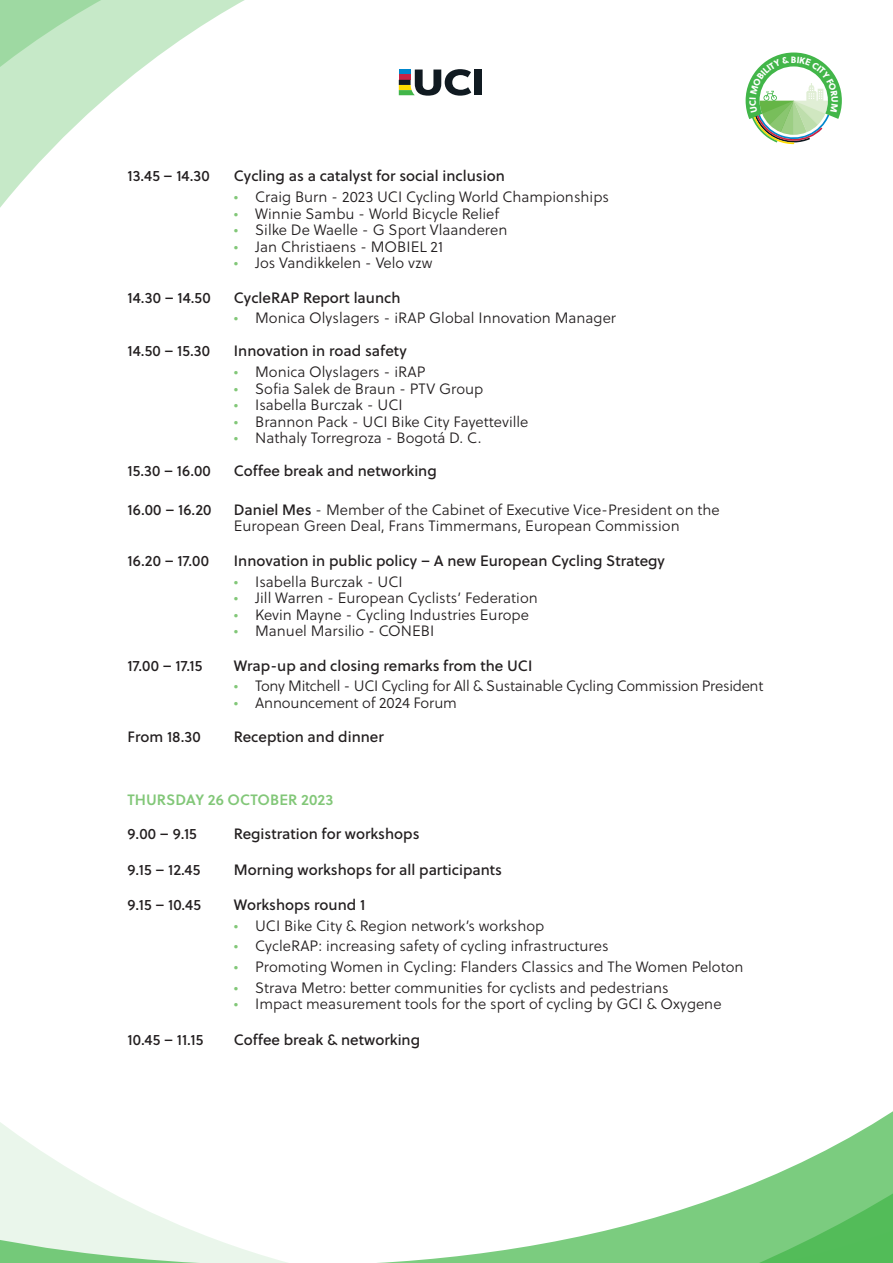
<style>
.page{position:relative;width:893px;height:1263px;background:#fff}
.page>*{position:absolute;margin:0;border:0;box-sizing:border-box;transform-origin:0 0}
.t1{font:300 15px/16.5px "Soleil";color:#231f20}
.t2{font:15px "Soleil Bk";color:#231f20}
.t3{font:300 15px "Soleil";letter-spacing:-.02em;color:#231f20}
.t4{font:15px "Soleil Sb";color:#82c778}
.t5{font:9.15px "Soleil Xb";color:#fff}
.s1{color:#82c778}
.s2{font-family:"Soleil Bk";font-weight:400}
</style>
<div class="page">
<svg style="left:168px;top:0;width:77px;height:49px"></svg>
<svg style="left:0;top:0;width:168px;height:208px;fill:#c6e9c8"></svg>
<svg style="left:0;top:1111px;width:893px;height:152px"></svg>
<svg style="left:399px;top:69px;width:72px;height:27px"></svg>
<div style="left:474px;top:70px;width:8px;height:25px;background:#101a21"></div>
<svg style="left:745px;top:53px;width:97px;height:92px"></svg>
<p class="t5" style="left:791px;top:53px;width:7px">B</p>
<p class="t2" style="left:128px;top:165px;width:84px">13.45 – 14.30</p>
<p class="t2" style="left:234px;top:165px;width:272px">Cycling as a catalyst for social inclusion</p>
<p class="t1" style="left:234px;top:188px;width:377px"><span class="s1">•</span> Craig Burn - 2023 UCI Cycling World Championships</p>
<p class="t1" style="left:234px;top:205px;width:267px"><span class="s1">•</span> Winnie Sambu - World Bicycle Relief</p>
<p class="t1" style="left:234px;top:221px;width:275px"><span class="s1">•</span> Silke De Waelle - G Sport Vlaanderen</p>
<p class="t1" style="left:234px;top:238px;width:211px"><span class="s1">•</span> Jan Christiaens - MOBIEL 21</p>
<p class="t1" style="left:234px;top:254px;width:200px"><span class="s1">•</span> Jos Vandikkelen - Velo vzw</p>
<p class="t2" style="left:128px;top:286px;width:85px">14.30 – 14.50</p>
<p class="t2" style="left:234px;top:286px;width:168px">CycleRAP Report launch</p>
<p class="t1" style="left:234px;top:310px;width:384px"><span class="s1">•</span> Monica Olyslagers - iRAP Global Innovation Manager</p>
<p class="t2" style="left:128px;top:340px;width:84px">14.50 – 15.30</p>
<p class="t2" style="left:234px;top:340px;width:174px">Innovation in road safety</p>
<p class="t1" style="left:234px;top:364px;width:193px"><span class="s1">•</span> Monica Olyslagers - iRAP</p>
<p class="t1" style="left:234px;top:380px;width:251px"><span class="s1">•</span> Sofia Salek de Braun - PTV Group</p>
<p class="t1" style="left:234px;top:397px;width:170px"><span class="s1">•</span> Isabella Burczak - UCI</p>
<p class="t1" style="left:234px;top:413px;width:296px"><span class="s1">•</span> Brannon Pack - UCI Bike City Fayetteville</p>
<p class="t1" style="left:234px;top:430px;width:249px"><span class="s1">•</span> Nathaly Torregroza - Bogotá D. C.</p>
<p class="t2" style="left:128px;top:460px;width:85px">15.30 – 16.00</p>
<p class="t2" style="left:234px;top:460px;width:204px">Coffee break and networking</p>
<p class="t2" style="left:128px;top:498px;width:86px">16.00 – 16.20</p>
<p class="t1" style="left:234px;top:501px;width:487px"><span class="s2">Daniel Mes</span> - Member of the Cabinet of Executive Vice-President on the<br>European Green Deal, Frans Timmermans, European Commission</p>
<p class="t2" style="left:128px;top:549px;width:83px">16.20 – 17.00</p>
<p class="t2" style="left:234px;top:549px;width:433px">Innovation in public policy – A new European Cycling Strategy</p>
<p class="t1" style="left:234px;top:573px;width:170px"><span class="s1">•</span> Isabella Burczak - UCI</p>
<p class="t1" style="left:234px;top:590px;width:305px"><span class="s1">•</span> Jill Warren - European Cyclists’ Federation</p>
<p class="t1" style="left:234px;top:606px;width:297px"><span class="s1">•</span> Kevin Mayne - Cycling Industries Europe</p>
<p class="t1" style="left:234px;top:623px;width:202px"><span class="s1">•</span> Manuel Marsilio - CONEBI</p>
<p class="t2" style="left:128px;top:654px;width:76px">17.00 – 17.15</p>
<p class="t2" style="left:234px;top:654px;width:300px">Wrap-up and closing remarks from the UCI</p>
<p class="t3" style="left:234px;top:676px;width:531px"><span class="s1">•</span> Tony Mitchell - UCI Cycling for All &amp; Sustainable Cycling Commission President</p>
<p class="t1" style="left:234px;top:694px;width:225px"><span class="s1">•</span> Announcement of 2024 Forum</p>
<p class="t2" style="left:128px;top:726px;width:75px">From 18.30</p>
<p class="t2" style="left:234px;top:726px;width:151px">Reception and dinner</p>
<p class="t4" style="left:128px;top:788px;width:207px">THURSDAY 26 OCTOBER 2023</p>
<p class="t2" style="left:128px;top:823px;width:71px">9.00 – 9.15</p>
<p class="t2" style="left:234px;top:823px;width:187px">Registration for workshops</p>
<p class="t2" style="left:128px;top:859px;width:74px">9.15 – 12.45</p>
<p class="t2" style="left:234px;top:859px;width:270px">Morning workshops for all participants</p>
<p class="t2" style="left:128px;top:893px;width:75px">9.15 – 10.45</p>
<p class="t2" style="left:234px;top:893px;width:133px">Workshops round 1</p>
<p class="t1" style="left:234px;top:917px;width:312px"><span class="s1">•</span> UCI Bike City &amp; Region network’s workshop</p>
<p class="t1" style="left:234px;top:938px;width:376px"><span class="s1">•</span> CycleRAP: increasing safety of cycling infrastructures</p>
<p class="t1" style="left:234px;top:958px;width:511px"><span class="s1">•</span> Promoting Women in Cycling: Flanders Classics and The Women Peloton</p>
<p class="t1" style="left:234px;top:979px;width:436px"><span class="s1">•</span> Strava Metro: better communities for cyclists and pedestrians</p>
<p class="t1" style="left:234px;top:996px;width:489px"><span class="s1">•</span> Impact measurement tools for the sport of cycling by GCI &amp; Oxygene</p>
<p class="t2" style="left:128px;top:1029px;width:77px">10.45 – 11.15</p>
<p class="t2" style="left:234px;top:1029px;width:188px">Coffee break &amp; networking</p>
</div>
